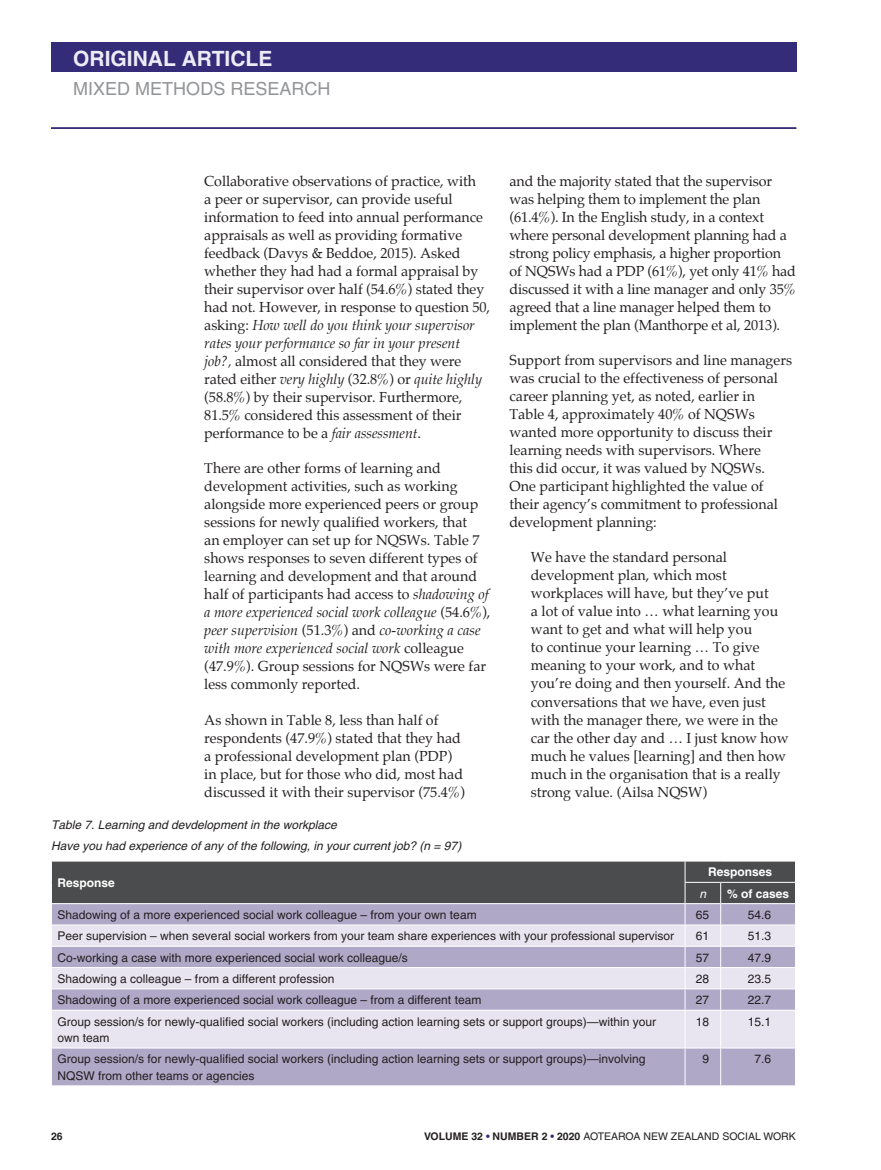
<style>
.page{position:relative;width:881px;height:1170px;background:#fff}
.page>*{position:absolute;margin:0;border:0;box-sizing:border-box;transform-origin:0 0}
.t1{font:700 21px "Helvetica";color:#edebf5}
.t2{font:18px "Helvetica";color:#939598}
.t3{font:14.25px/18px "Palatino";color:#231f20}
.t4{font:12px/16.5px "Helvetica";color:#231f20}
.t5{font:italic 12px/21px "Helvetica";color:#231f20}
.t6{font:700 12px "Helvetica";color:#fff}
.t7{font:italic 12px "Helvetica";color:#fff}
.t8{font:10.5px "Helvetica";color:#231f20}
.t9{font:700 10.5px "Helvetica";color:#231f20}
.s1{font-style:italic}
.s2{font-weight:700}
.s3{font-weight:700;color:#352c79}
</style>
<div class="page">
<div style="left:51px;top:43px;width:745px;height:29px;background:#352c79"></div>
<hr style="left:51px;top:127px;width:745px;height:2px;background:#352c79">
<div style="left:52px;top:1048px;width:742px;height:37px;background:#afa8c7"></div>
<div style="left:52px;top:1011px;width:742px;height:36px;background:#e8e5f1"></div>
<hr style="left:684px;top:1048px;width:1px;height:37px;background:#fff">
<hr style="left:720px;top:1048px;width:1px;height:37px;background:#fff">
<hr style="left:684px;top:1010px;width:1px;height:37px;background:#fff">
<hr style="left:720px;top:1010px;width:1px;height:37px;background:#fff">
<svg style="left:51px;top:861px;width:744px;height:148px;background:#a6a2b2"></svg>
<hr style="left:51px;top:945px;width:744px;height:1px;background:#fff">
<h1 class="t1" style="left:73px;top:50px;width:201px">ORIGINAL ARTICLE</h1>
<p class="t2" style="left:73px;top:82px;width:259px">MIXED METHODS RESEARCH</p>
<p class="t3" style="left:204px;top:173px;width:287px">Collaborative observations of practice, with<br>a peer or supervisor, can provide useful information to feed into annual performance appraisals as well as providing formative feedback (Davys &amp; Beddoe, 2015). Asked whether they had had a formal appraisal by their supervisor over half (54.6%) stated they had not. However, in response to question 50, asking: <span class="s1">How well do you think your supervisor rates your performance so far in your present job?,</span> almost all considered that they were rated either <span class="s1">very highly</span> (32.8%) or <span class="s1">quite highly </span>(58.8%) by their supervisor. Furthermore, 81.5% considered this assessment of their performance to be a <span class="s1">fair assessment</span>.</p>
<p class="t3" style="left:204px;top:460px;width:287px">There are other forms of learning and development activities, such as working alongside more experienced peers or group sessions for newly qualified workers, that<br>an employer can set up for NQSWs. Table 7 shows responses to seven different types of learning and development and that around half of participants had access to <span class="s1">shadowing of a more experienced social work colleague</span> (54.6%), <span class="s1">peer supervision</span> (51.3%) and <span class="s1">co-working a case with more experienced social work</span> colleague (47.9%). Group sessions for NQSWs were far less commonly reported.</p>
<p class="t3" style="left:204px;top:711px;width:262px">As shown in Table 8, less than half of respondents (47.9%) stated that they had a professional development plan (PDP) in place, but for those who did, most had discussed it with their supervisor (75.4%)</p>
<p class="t5" style="left:51px;top:815px;width:411px">Table 7. Learning and devdelopment in the workplace<br>Have you had experience of any of the following, in your current job? (n = 97)</p>
<p class="t6" style="left:57px;top:878px;width:59px">Response</p>
<p class="t3" style="left:509px;top:173px;width:288px">and the majority stated that the supervisor was helping them to implement the plan (61.4%). In the English study, in a context where personal development planning had a strong policy emphasis, a higher proportion of NQSWs had a PDP (61%), yet only 41% had discussed it with a line manager and only 35% agreed that a line manager helped them to implement the plan (Manthorpe et al, 2013).</p>
<p class="t3" style="left:509px;top:352px;width:284px">Support from supervisors and line managers was crucial to the effectiveness of personal career planning yet, as noted, earlier in Table 4, approximately 40% of NQSWs wanted more opportunity to discuss their learning needs with supervisors. Where<br>this did occur, it was valued by NQSWs.<br>One participant highlighted the value of their agency’s commitment to professional development planning:</p>
<p class="t3" style="left:530px;top:549px;width:259px">We have the standard personal development plan, which most workplaces will have, but they’ve put<br>a lot of value into … what learning you want to get and what will help you<br>to continue your learning … To give meaning to your work, and to what you’re doing and then yourself. And the conversations that we have, even just with the manager there, we were in the car the other day and … I just know how much he values [learning] and then how much in the organisation that is a really strong value. (Ailsa NQSW)</p>
<p class="t6" style="left:708px;top:867px;width:66px">Responses</p>
<p class="t7" style="left:699px;top:889px;width:8px">n</p>
<p class="t6" style="left:726px;top:888px;width:64px">% of cases</p>
<p class="t4" style="left:57px;top:907px;width:420px">Shadowing of a more experienced social work colleague – from your own team</p>
<p class="t4" style="left:695px;top:907px;width:15px">65</p>
<p class="t4" style="left:747px;top:907px;width:25px">54.6</p>
<p class="t4" style="left:57px;top:928px;width:618px">Peer supervision – when several social workers from your team share experiences with your professional supervisor</p>
<p class="t4" style="left:695px;top:928px;width:15px">61</p>
<p class="t4" style="left:747px;top:928px;width:25px">51.3</p>
<p class="t4" style="left:57px;top:950px;width:352px">Co-working a case with more experienced social work colleague/s</p>
<p class="t4" style="left:695px;top:950px;width:15px">57</p>
<p class="t4" style="left:747px;top:950px;width:25px">47.9</p>
<p class="t4" style="left:57px;top:971px;width:278px">Shadowing a colleague – from a different profession</p>
<p class="t4" style="left:695px;top:971px;width:15px">28</p>
<p class="t4" style="left:747px;top:971px;width:25px">23.5</p>
<p class="t4" style="left:57px;top:992px;width:425px">Shadowing of a more experienced social work colleague – from a different team</p>
<p class="t4" style="left:695px;top:992px;width:15px">27</p>
<p class="t4" style="left:747px;top:992px;width:25px">22.7</p>
<p class="t4" style="left:57px;top:1014px;width:600px">Group session/s for newly-qualified social workers (including action learning sets or support groups)—within your own team</p>
<p class="t4" style="left:695px;top:1014px;width:15px">18</p>
<p class="t4" style="left:747px;top:1014px;width:25px">15.1</p>
<p class="t4" style="left:57px;top:1051px;width:589px">Group session/s for newly-qualified social workers (including action learning sets or support groups)—involving<br>NQSW from other teams or agencies</p>
<p class="t4" style="left:702px;top:1051px;width:8px">9</p>
<p class="t4" style="left:754px;top:1051px;width:18px">7.6</p>
<p class="t9" style="left:51px;top:1132px;width:13px">26</p>
<p class="t8" style="left:424px;top:1132px;width:373px"><span class="s2">VOLUME 32</span> <span class="s3">•</span> <span class="s2">NUMBER 2</span> <span class="s3">•</span> <span class="s2">2020</span> AOTEAROA NEW ZEALAND SOCIAL WORK</p>
</div>
